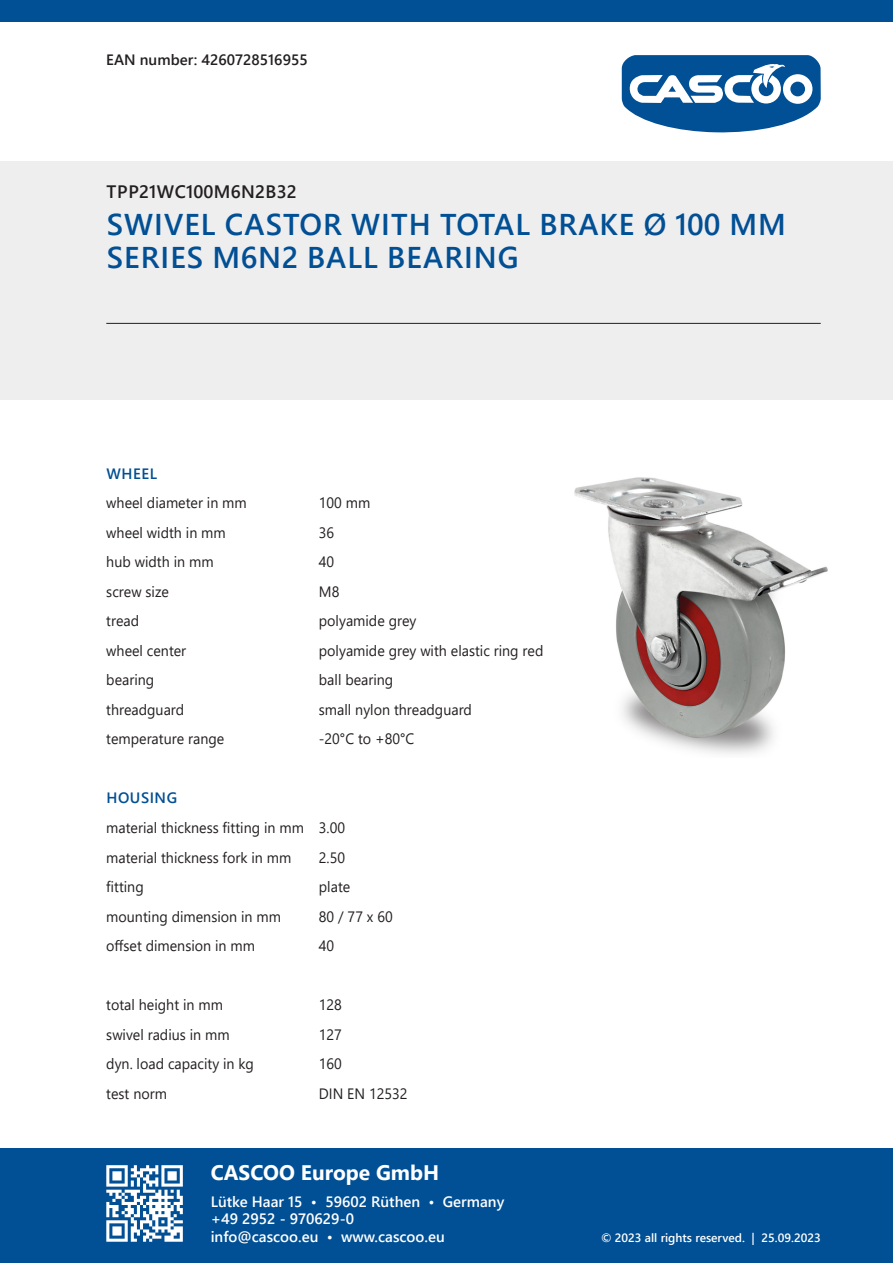
<style>
.page{position:relative;width:893px;height:1263px;background:#fff}
.page>*{position:absolute;margin:0;border:0;box-sizing:border-box;transform-origin:0 0}
.t1{font:600 30px/33px "Segoe UI";letter-spacing:.035em;color:#014f94}
.t2{font:700 21px "Segoe UI";color:#fff}
.t3{font:600 18px "Segoe UI";letter-spacing:.02em;color:#231f20}
.t4{font:15px "Segoe UI";color:#231f20;scale:.95 1}
.t5{font:600 15px/17.5px "Segoe UI";color:#fff}
.t6{font:600 15px "Segoe UI";color:#231f20}
.t7{font:600 15px "Segoe UI";letter-spacing:.035em;color:#014f94}
.t8{font:600 12px "Segoe UI";color:#fff}
</style>
<div class="page">
<img style="left:574px;top:477px;width:254px;height:277px">
<svg style="left:622px;top:55px;width:199px;height:78px"></svg>
<div style="left:0;top:162px;width:893px;height:238px;background:#eeeeef"></div>
<div style="left:0;top:1148px;width:893px;height:115px;background:#014f94"></div>
<div style="left:0;top:0;width:893px;height:21px;background:#014f94"></div>
<svg style="left:106px;top:1165px;width:77px;height:77px"></svg>
<hr style="left:106px;top:323px;width:715px;height:1px;background:#231f20">
<p class="t6" style="left:106px;top:45px;width:203px">EAN number: 4260728516955</p>
<p class="t3" style="left:107px;top:175px;width:192px">TPP21WC100M6N2B32</p>
<p class="t1" style="left:107px;top:206px;width:680px">SWIVEL CASTOR WITH TOTAL BRAKE Ø 100 MM<br>SERIES M6N2 BALL BEARING</p>
<p class="t7" style="left:107px;top:459px;width:52px">WHEEL</p>
<p class="t4" style="left:106px;top:489px;width:149px">wheel diameter in mm</p>
<p class="t4" style="left:319px;top:489px;width:56px">100 mm</p>
<p class="t4" style="left:106px;top:518px;width:127px">wheel width in mm</p>
<p class="t4" style="left:319px;top:518px;width:18px">36</p>
<p class="t4" style="left:106px;top:548px;width:114px">hub width in mm</p>
<p class="t4" style="left:319px;top:548px;width:18px">40</p>
<p class="t4" style="left:106px;top:577px;width:67px">screw size</p>
<p class="t4" style="left:319px;top:577px;width:23px">M8</p>
<p class="t4" style="left:106px;top:607px;width:36px">tread</p>
<p class="t4" style="left:319px;top:607px;width:104px">polyamide grey</p>
<p class="t4" style="left:106px;top:636px;width:86px">wheel center</p>
<p class="t4" style="left:319px;top:636px;width:238px">polyamide grey with elastic ring red</p>
<p class="t4" style="left:106px;top:666px;width:52px">bearing</p>
<p class="t4" style="left:319px;top:666px;width:80px">ball bearing</p>
<p class="t4" style="left:106px;top:695px;width:84px">threadguard</p>
<p class="t4" style="left:319px;top:695px;width:163px">small nylon threadguard</p>
<p class="t4" style="left:106px;top:725px;width:126px">temperature range</p>
<p class="t4" style="left:319px;top:725px;width:102px">-20°C to +80°C</p>
<p class="t7" style="left:107px;top:784px;width:72px">HOUSING</p>
<p class="t4" style="left:106px;top:813px;width:253px">material thickness fitting in mm 3.00</p>
<p class="t4" style="left:106px;top:843px;width:196px">material thickness fork in mm</p>
<p class="t4" style="left:319px;top:843px;width:29px">2.50</p>
<p class="t4" style="left:106px;top:872px;width:41px">fitting</p>
<p class="t4" style="left:319px;top:872px;width:35px">plate</p>
<p class="t4" style="left:106px;top:902px;width:185px">mounting dimension in mm</p>
<p class="t4" style="left:319px;top:902px;width:79px">80 / 77 x 60</p>
<p class="t4" style="left:106px;top:931px;width:158px">offset dimension in mm</p>
<p class="t4" style="left:319px;top:931px;width:18px">40</p>
<p class="t4" style="left:106px;top:990px;width:124px">total height in mm</p>
<p class="t4" style="left:319px;top:990px;width:26px">128</p>
<p class="t4" style="left:106px;top:1020px;width:131px">swivel radius in mm</p>
<p class="t4" style="left:319px;top:1020px;width:26px">127</p>
<p class="t4" style="left:106px;top:1049px;width:157px">dyn. load capacity in kg</p>
<p class="t4" style="left:319px;top:1049px;width:26px">160</p>
<p class="t4" style="left:106px;top:1079px;width:65px">test norm</p>
<p class="t4" style="left:319px;top:1079px;width:95px">DIN EN 12532</p>
<p class="t2" style="left:211px;top:1153px;width:230px">CASCOO Europe GmbH</p>
<p class="t5" style="left:211px;top:1191px;width:295px">Lütke Haar 15 • 59602 Rüthen • Germany +49 2952 - 970629-0<br>info@cascoo.eu • www.cascoo.eu</p>
<p class="t8" style="left:601px;top:1226px;width:221px">© 2023 all rights reserved. | 25.09.2023</p>
</div>
